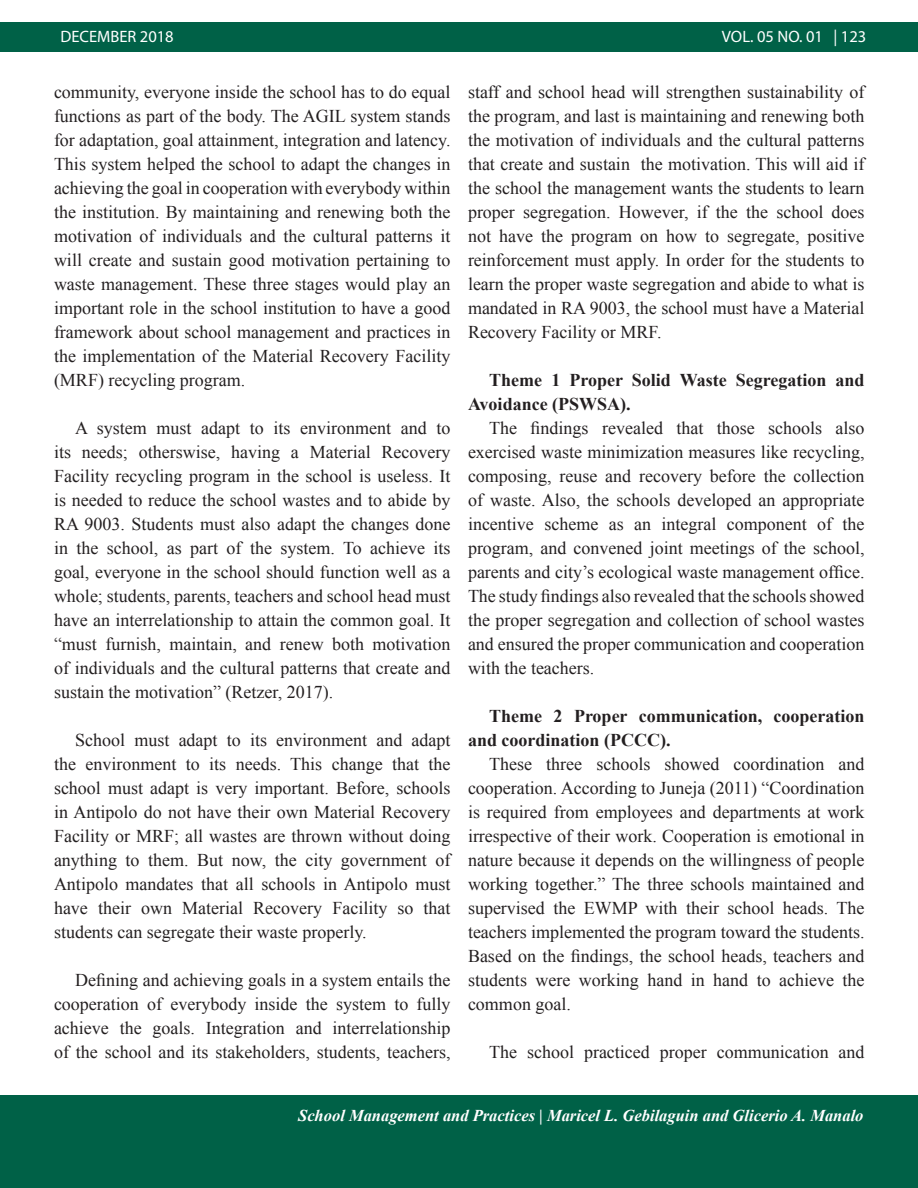
<style>
.page{position:relative;width:918px;height:1188px;background:#fff}
.page>*{position:absolute;margin:0;border:0;box-sizing:border-box;transform-origin:0 0}
.t1{font:18px/24px "Times New Roman";color:#231f20;text-align:justify}
.t2{font:700 18px/24px "Times New Roman";color:#231f20}
.t3{font:italic 700 16.5px "Times New Roman";color:#fff}
.t4{font:16.5px "Myriad Pro";color:#fff}
</style>
<div class="page">
<div style="left:0;top:22px;width:918px;height:30px;background:#006147"></div>
<div style="left:0;top:1095px;width:918px;height:93px;background:#006147"></div>
<p class="t4" style="left:60px;top:27px;width:115px">DECEMBER 2018</p>
<p class="t4" style="left:722px;top:27px;width:146px">VOL. 05 NO. 01 | 123</p>
<p class="t1" style="left:54px;top:80px;width:398px">community, everyone inside the school has to do equal functions as part of the body. The AGIL system stands for adaptation, goal attainment, integration and latency.<br>This system helped the school to adapt the changes in achieving the goal in cooperation with everybody within the institution. By maintaining and renewing both the motivation of individuals and the cultural patterns it will create and sustain good motivation pertaining to waste management. These three stages would play an important role in the school institution to have a good framework about school management and practices in the implementation of the Material Recovery Facility (MRF) recycling program.</p>
<p class="t1" style="left:54px;top:416px;width:398px;text-indent:21px">A system must adapt to its environment and to its needs; otherswise, having a Material Recovery Facility recycling program in the school is useless. It is needed to reduce the school wastes and to abide by RA 9003. Students must also adapt the changes done in the school, as part of the system. To achieve its goal, everyone in the school should function well as a whole; students, parents, teachers and school head must have an interrelationship to attain the common goal. It “must furnish, maintain, and renew both motivation of individuals and the cultural patterns that create and sustain the motivation” (Retzer, 2017).</p>
<p class="t1" style="left:54px;top:728px;width:398px;text-indent:21px">School must adapt to its environment and adapt the environment to its needs. This change that the school must adapt is very important. Before, schools in Antipolo do not have their own Material Recovery Facility or MRF; all wastes are thrown without doing anything to them. But now, the city government of Antipolo mandates that all schools in Antipolo must have their own Material Recovery Facility so that students can segregate their waste properly.</p>
<p class="t1" style="left:54px;top:968px;width:398px;text-indent:21px">Defining and achieving goals in a system entails the cooperation of everybody inside the system to fully achieve the goals. Integration and interrelationship of the school and its stakeholders, students, teachers,</p>
<p class="t1" style="left:468px;top:80px;width:398px">staff and school head will strengthen sustainability of the program, and last is maintaining and renewing both the motivation of individuals and the cultural patterns that create and sustain the motivation. This will aid if the school the management wants the students to learn proper segregation. However, if the the school does not have the program on how to segregate, positive reinforcement must apply. In order for the students to learn the proper waste segregation and abide to what is mandated in RA 9003, the school must have a Material Recovery Facility or MRF.</p>
<p class="t2" style="left:468px;top:367px;width:398px;text-indent:21px">Theme 1 Proper Solid Waste Segregation and<br>Avoidance (PSWSA).</p>
<p class="t1" style="left:468px;top:416px;width:398px;text-indent:21px">The findings revealed that those schools also exercised waste minimization measures like recycling, composing, reuse and recovery before the collection of waste. Also, the schools developed an appropriate incentive scheme as an integral component of the program, and convened joint meetings of the school, parents and city’s ecological waste management office.<br>The study findings also revealed that the schools showed the proper segregation and collection of school wastes and ensured the proper communication and cooperation with the teachers.</p>
<p class="t2" style="left:468px;top:703px;width:398px;text-indent:21px">Theme 2 Proper communication, cooperation and coordination (PCCC).</p>
<p class="t1" style="left:468px;top:752px;width:398px;text-indent:21px">These three schools showed coordination and cooperation. According to Juneja (2011) “Coordination is required from employees and departments at work irrespective of their work. Cooperation is emotional in nature because it depends on the willingness of people working together.” The three schools maintained and supervised the EWMP with their school heads. The teachers implemented the program toward the students.<br>Based on the findings, the school heads, teachers and students were working hand in hand to achieve the common goal.</p>
<p class="t1" style="left:489px;top:1040px;width:377px">The school practiced proper communication and</p>
<p class="t3" style="left:298px;top:1104px;width:567px">School Management and Practices | Maricel L. Gebilaguin and Glicerio A. Manalo</p>
</div>
